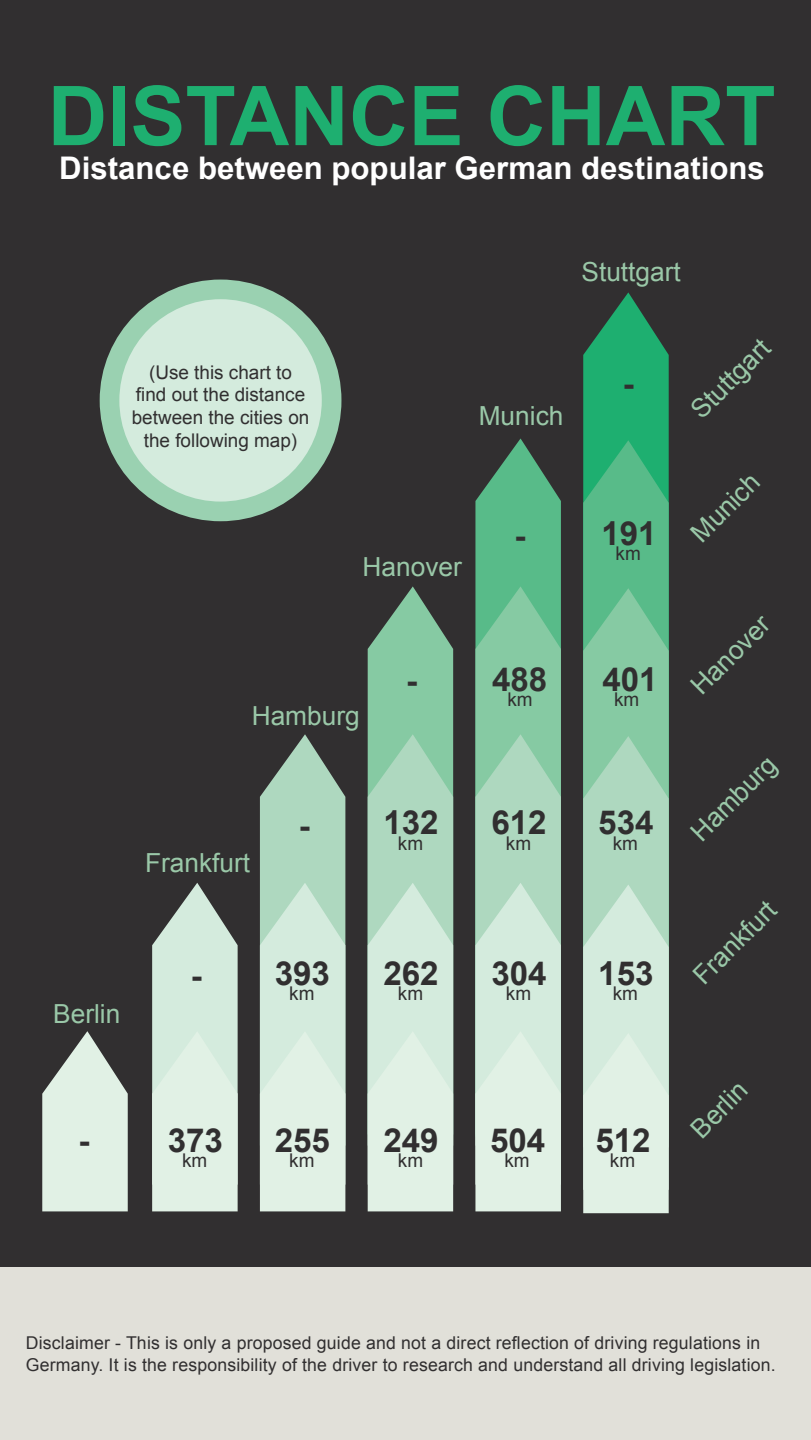
<style>
.page{position:relative;width:811px;height:1440px;background:#312f30}
.page>*{position:absolute;margin:0;border:0;box-sizing:border-box;transform-origin:0 0}
.t1{font:700 82.6px "Arial";color:#1eaf70}
.t2{font:700 33.2px "Arial";color:#312f30}
.t3{font:700 31.2px "Arial";color:#fff}
.t4{font:26.2px "Arial";color:#9ac8a8}
.t5{font:19px/22.6px "Arial";color:#312f30;text-align:center}
.t6{font:17.6px/21.2px "Arial";letter-spacing:.01em;color:#312f30}
</style>
<div class="page">
<svg style="left:475px;top:438px;width:86px;height:148px;fill:#58bb89"></svg>
<svg style="left:475px;top:586px;width:86px;height:148px;background:#7bc69c"></svg>
<svg style="left:475px;top:734px;width:86px;height:477px;background:#c6e4d1"></svg>
<svg style="left:368px;top:586px;width:85px;height:625px;background:#b3d6c1"></svg>
<svg style="left:260px;top:734px;width:85px;height:477px;background:#c1daca"></svg>
<svg style="left:152px;top:883px;width:86px;height:328px;background:#c9dbcf"></svg>
<svg style="left:42px;top:1031px;width:86px;height:180px"></svg>
<svg style="left:583px;top:292px;width:85px;height:148px;fill:#1eaf70"></svg>
<svg style="left:583px;top:440px;width:85px;height:148px;background:#4bb883"></svg>
<svg style="left:583px;top:588px;width:85px;height:625px;background:#b5ddc5"></svg>
<div style="left:0;top:1267px;width:811px;height:173px;background:#e1e0d9"></div>
<div style="left:100px;top:280px;width:241px;height:241px;background:#9ad1b1;border-radius:50%"></div>
<div style="left:119px;top:299px;width:203px;height:203px;background:#d4ebdd;border-radius:50%"></div>
<p class="t1" style="left:48px;top:62px;width:729px">DISTANCE CHART</p>
<p class="t3" style="left:59px;top:147px;width:707px">Distance between popular German destinations</p>
<p class="t4" style="left:581px;top:255px;width:101px">Stuttgart</p>
<p class="t5" style="left:132px;top:361px;width:179px">(Use this chart to find out the distance between the cities on the following map)</p>
<p class="t4" style="left:479px;top:398px;width:86px">Munich</p>
<p class="t4" style="left:362px;top:549px;width:101px">Hanover</p>
<p class="t2" style="left:514px;top:513px;width:13px">-</p>
<p class="t2" style="left:622px;top:361px;width:13px">-</p>
<p class="t2" style="left:601px;top:511px;width:57px">191</p>
<p class="t5" style="left:615px;top:543px;width:27px">km</p>
<p class="t4" style="left:252px;top:698px;width:109px">Hamburg</p>
<p class="t2" style="left:406px;top:659px;width:13px">-</p>
<p class="t4" style="left:145px;top:846px;width:107px">Frankfurt</p>
<p class="t2" style="left:299px;top:804px;width:13px">-</p>
<p class="t2" style="left:383px;top:801px;width:57px">132</p>
<p class="t5" style="left:398px;top:832px;width:27px">km</p>
<p class="t4" style="left:53px;top:997px;width:69px">Berlin</p>
<p class="t2" style="left:191px;top:953px;width:13px">-</p>
<p class="t2" style="left:275px;top:951px;width:57px">393</p>
<p class="t5" style="left:289px;top:982px;width:27px">km</p>
<p class="t2" style="left:383px;top:951px;width:57px">262</p>
<p class="t5" style="left:398px;top:982px;width:27px">km</p>
<p class="t2" style="left:492px;top:657px;width:57px">488</p>
<p class="t2" style="left:602px;top:657px;width:57px">401</p>
<p class="t5" style="left:507px;top:688px;width:27px">km</p>
<p class="t5" style="left:614px;top:688px;width:27px">km</p>
<p class="t2" style="left:491px;top:801px;width:57px">612</p>
<p class="t5" style="left:506px;top:832px;width:27px">km</p>
<p class="t2" style="left:598px;top:801px;width:57px">534</p>
<p class="t5" style="left:613px;top:832px;width:27px">km</p>
<p class="t2" style="left:491px;top:951px;width:57px">304</p>
<p class="t5" style="left:506px;top:982px;width:27px">km</p>
<p class="t2" style="left:598px;top:951px;width:57px">153</p>
<p class="t5" style="left:613px;top:982px;width:27px">km</p>
<p class="t4" style="left:683px;top:402px;width:101px;rotate:-45deg">Stuttgart</p>
<p class="t4" style="left:683px;top:525px;width:86px;rotate:-45deg">Munich</p>
<p class="t4" style="left:683px;top:678px;width:101px;rotate:-45deg">Hanover</p>
<p class="t4" style="left:683px;top:824px;width:109px;rotate:-45deg">Hamburg</p>
<p class="t4" style="left:685px;top:968px;width:107px;rotate:-45deg">Frankfurt</p>
<p class="t2" style="left:78px;top:1118px;width:13px">-</p>
<p class="t2" style="left:168px;top:1118px;width:57px">373</p>
<p class="t2" style="left:275px;top:1118px;width:57px">255</p>
<p class="t5" style="left:182px;top:1149px;width:27px">km</p>
<p class="t5" style="left:289px;top:1149px;width:27px">km</p>
<p class="t2" style="left:383px;top:1118px;width:57px">249</p>
<p class="t5" style="left:398px;top:1149px;width:27px">km</p>
<p class="t2" style="left:490px;top:1118px;width:57px">504</p>
<p class="t5" style="left:504px;top:1149px;width:27px">km</p>
<p class="t2" style="left:595px;top:1118px;width:57px">512</p>
<p class="t5" style="left:610px;top:1149px;width:27px">km</p>
<p class="t4" style="left:683px;top:1121px;width:69px;rotate:-45deg">Berlin</p>
<p class="t6" style="left:26px;top:1333px;width:751px">Disclaimer - This is only a proposed guide and not a direct reflection of driving regulations in<br>Germany. It is the responsibility of the driver to research and understand all driving legislation.</p>
</div>
